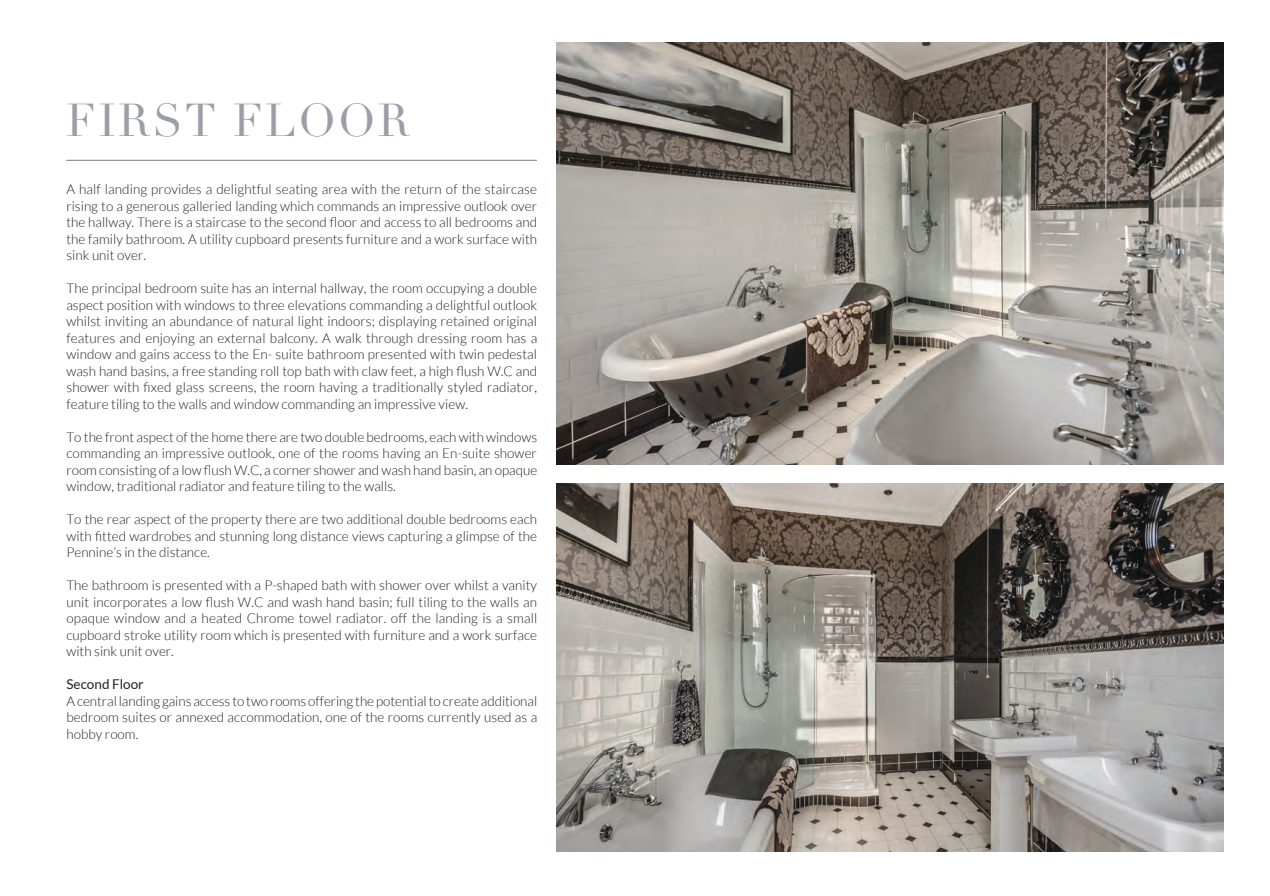
<style>
.page{position:relative;width:1270px;height:896px;background:#fff}
.page>*{position:absolute;margin:0;border:0;box-sizing:border-box;transform-origin:0 0}
.t1{font:45px "Didot";letter-spacing:.05em;color:#9b9ea7}
.t2{font:300 13.5px/16.5px "Lato";color:#231f20;text-align:justify}
.t3{font:13.5px "Lato";color:#231f20}
</style>
<div class="page">
<hr style="left:66px;top:160px;width:471px;height:1px;background:#7c7e83">
<img style="left:556px;top:43px;width:667px;height:422px">
<img style="left:557px;top:483px;width:666px;height:368px">
<p class="t1" style="left:66px;top:94px;width:345px">FIRST FLOOR</p>
<p class="t2" style="left:66px;top:181px;width:472px">A half landing provides a delightful seating area with the return of the staircase rising to a generous galleried landing which commands an impressive outlook over the hallway. There is a staircase to the second floor and access to all bedrooms and the family bathroom. A utility cupboard presents furniture and a work surface with sink unit over.</p>
<p class="t2" style="left:66px;top:280px;width:472px">The principal bedroom suite has an internal hallway, the room occupying a double aspect position with windows to three elevations commanding a delightful outlook whilst inviting an abundance of natural light indoors; displaying retained original features and enjoying an external balcony. A walk through dressing room has a window and gains access to the En- suite bathroom presented with twin pedestal wash hand basins, a free standing roll top bath with claw feet, a high flush W.C and shower with fixed glass screens, the room having a traditionally styled radiator, feature tiling to the walls and window commanding an impressive view.</p>
<p class="t2" style="left:66px;top:429px;width:472px">To the front aspect of the home there are two double bedrooms, each with windows commanding an impressive outlook, one of the rooms having an En-suite shower room consisting of a low flush W.C, a corner shower and wash hand basin, an opaque window, traditional radiator and feature tiling to the walls.</p>
<p class="t2" style="left:66px;top:511px;width:472px">To the rear aspect of the property there are two additional double bedrooms each with fitted wardrobes and stunning long distance views capturing a glimpse of the Pennine’s in the distance.</p>
<p class="t2" style="left:66px;top:577px;width:472px">The bathroom is presented with a P-shaped bath with shower over whilst a vanity unit incorporates a low flush W.C and wash hand basin; full tiling to the walls an opaque window and a heated Chrome towel radiator. off the landing is a small cupboard stroke utility room which is presented with furniture and a work surface with sink unit over.</p>
<p class="t3" style="left:66px;top:677px;width:79px">Second Floor</p>
<p class="t2" style="left:66px;top:692px;width:472px">A central landing gains access to two rooms offering the potential to create additional bedroom suites or annexed accommodation, one of the rooms currently used as a hobby room.</p>
</div>
